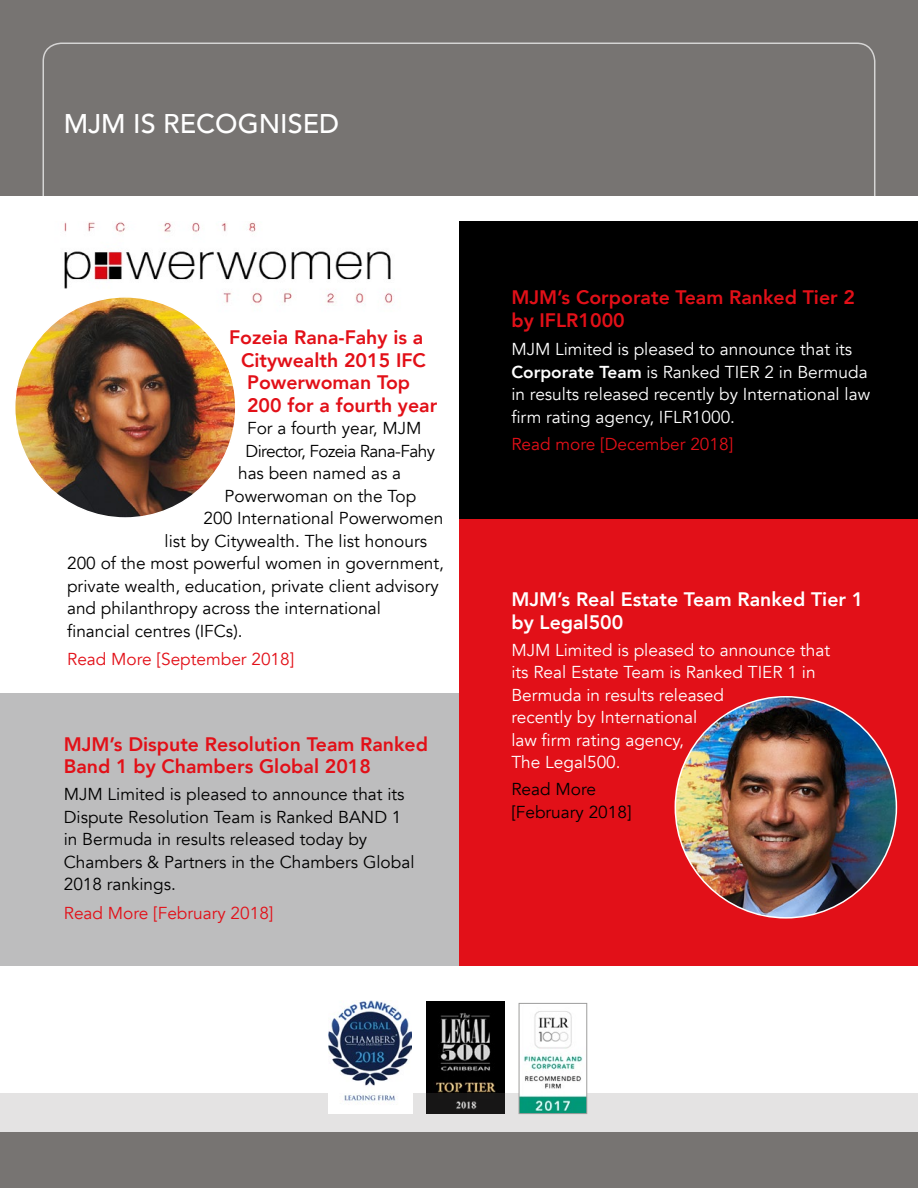
<style>
.page{position:relative;width:918px;height:1188px;background:#fff}
.page>*{position:absolute;margin:0;border:0;box-sizing:border-box;transform-origin:0 0}
.t1{font:500 27px "Avenir";color:#fff}
.t2{font:800 19.5px/22.5px "Avenir";color:#e21018}
.t3{font:800 19.5px/22.5px "Avenir";color:#fff}
.t4{font:17.25px/22.5px "Avenir";color:#000}
.t5{font:17.25px/22.5px "Avenir";color:#fff}
.t6{font:17.25px "Avenir";color:#e21018}
.t7{font:17.25px "Avenir";letter-spacing:-.035em;color:#000}
.s1{font-weight:800}
</style>
<div class="page">
<div style="left:0;top:0;width:918px;height:196px;background:#777472"></div>
<img style="left:426px;top:1002px;width:79px;height:92px">
<svg style="left:0;top:1094px;width:918px;height:39px;background:#d7d6d6"></svg>
<div style="left:0;top:1133px;width:918px;height:55px;background:#777472"></div>
<div style="left:459px;top:221px;width:459px;height:298px;background:#000"></div>
<div style="left:0;top:693px;width:459px;height:273px;background:#bdbdbe"></div>
<div style="left:459px;top:519px;width:459px;height:447px;background:#e21018"></div>
<img style="left:64px;top:221px;width:329px;height:83px">
<img style="left:15px;top:297px;width:221px;height:221px;border-radius:111px">
<img style="left:675px;top:697px;width:221px;height:221px;border-radius:111px">
<img style="left:521px;top:1011px;width:64px;height:101px">
<div style="left:519px;top:1003px;width:68px;height:111px;border:1px solid #9d9d9c"></div>
<div style="left:328px;top:999px;width:84px;height:115px;background:#fff"></div>
<img style="left:329px;top:1001px;width:82px;height:102px">
<h1 class="t1" style="left:64px;top:101px;width:277px">MJM IS RECOGNISED</h1>
<p class="t2" style="left:229px;top:326px;width:196px">Fozeia Rana-Fahy is a</p>
<p class="t2" style="left:241px;top:349px;width:186px">Citywealth 2015 IFC</p>
<p class="t2" style="left:247px;top:371px;width:165px">Powerwoman Top</p>
<p class="t2" style="left:247px;top:394px;width:192px">200 for a fourth year</p>
<p class="t4" style="left:247px;top:417px;width:176px">For a fourth year, MJM</p>
<p class="t7" style="left:246px;top:440px;width:191px">Director, Fozeia Rana-Fahy</p>
<p class="t4" style="left:238px;top:462px;width:165px">has been named as a</p>
<p class="t4" style="left:225px;top:485px;width:193px">Powerwoman on the Top</p>
<p class="t4" style="left:204px;top:507px;width:241px">200 International Powerwomen</p>
<p class="t4" style="left:165px;top:530px;width:264px">list by Citywealth. The list honours</p>
<p class="t4" style="left:67px;top:552px;width:378px">200 of the most powerful women in government,</p>
<p class="t4" style="left:67px;top:575px;width:373px">private wealth, education, private client advisory</p>
<p class="t4" style="left:67px;top:597px;width:315px">and philanthropy across the international</p>
<p class="t4" style="left:67px;top:620px;width:177px">financial centres (IFCs).</p>
<p class="t6" style="left:67px;top:649px;width:229px">Read More [September 2018]</p>
<p class="t2" style="left:64px;top:733px;width:366px">MJM’s Dispute Resolution Team Ranked<br>Band 1 by Chambers Global 2018</p>
<p class="t4" style="left:64px;top:783px;width:352px">MJM Limited is pleased to announce that its Dispute Resolution Team is Ranked BAND 1 in Bermuda in results released today by Chambers &amp; Partners in the Chambers Global 2018 rankings.</p>
<p class="t6" style="left:64px;top:903px;width:211px">Read More [February 2018]</p>
<p class="t2" style="left:511px;top:286px;width:345px">MJM’s Corporate Team Ranked Tier 2 by IFLR1000</p>
<p class="t5" style="left:511px;top:339px;width:360px">MJM Limited is pleased to announce that its <span class="s1">Corporate Team</span> is Ranked TIER 2 in Bermuda in results released recently by International law firm rating agency, IFLR1000.</p>
<p class="t6" style="left:511px;top:434px;width:223px">Read more [December 2018]</p>
<p class="t3" style="left:511px;top:588px;width:354px">MJM’s Real Estate Team Ranked Tier 1 by Legal500</p>
<p class="t5" style="left:511px;top:639px;width:320px">MJM Limited is pleased to announce that its Real Estate Team is Ranked TIER 1 in<br>Bermuda in results released<br>recently by International<br>law firm rating agency,<br>The Legal500.</p>
<p class="t4" style="left:511px;top:778px;width:122px">Read More [February 2018]</p>
</div>
